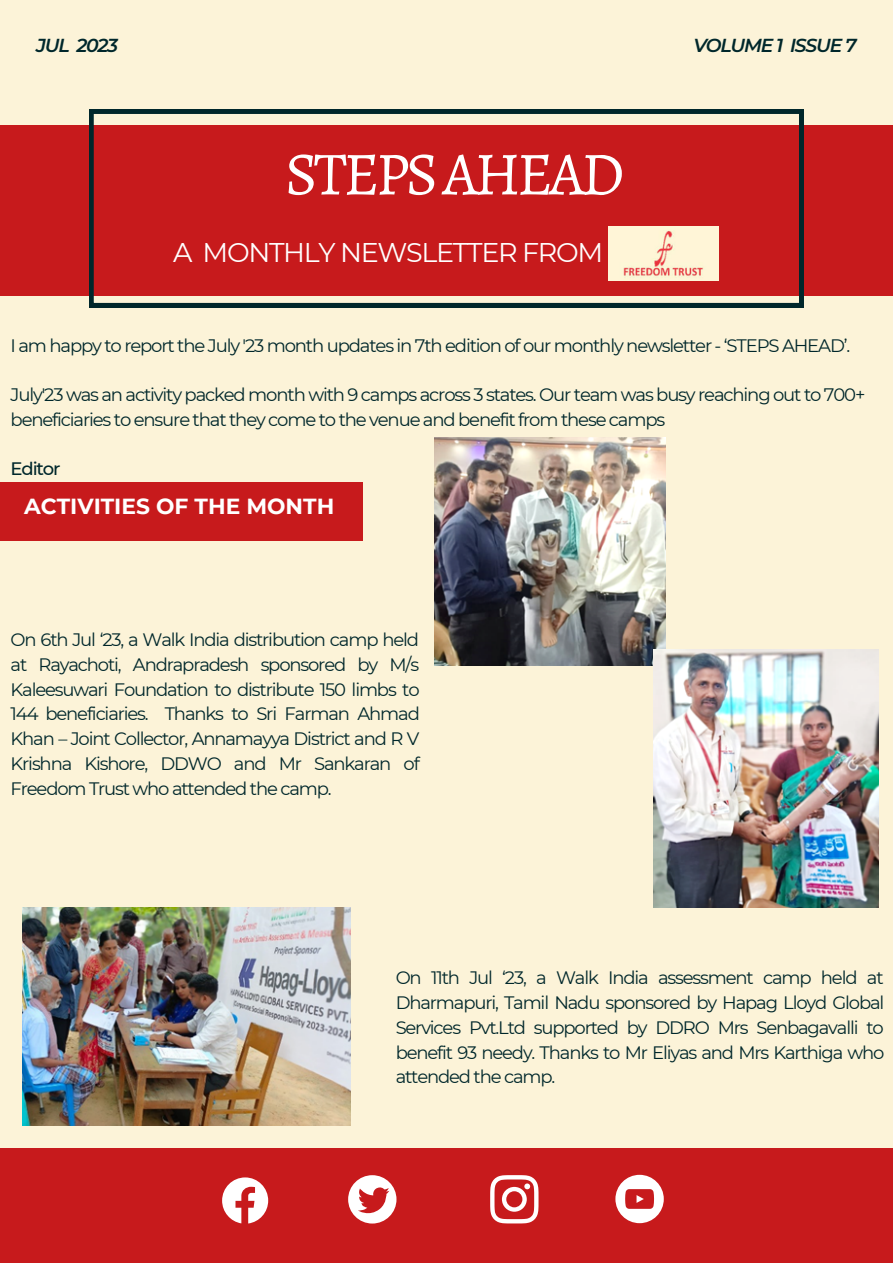
<style>
.page{position:relative;width:893px;height:1264px;background:#fff}
.page>*{position:absolute;margin:0;border:0;box-sizing:border-box;transform-origin:0 0}
.t1{font:61.35px "Alegreya";letter-spacing:-.065em;color:#fff}
.t2{font:27px "Montserrat";letter-spacing:-.05em;color:#fff}
.t3{font:700 21.75px "Montserrat";color:#fff}
.t4{font:italic 600 18.75px "Montserrat";letter-spacing:-.065em;color:#00272b}
.t5{font:18px/24.8px "Montserrat";letter-spacing:-.065em;color:#00272b;text-align:justify}
.t6{font:500 18px "Montserrat";letter-spacing:-.065em;color:#00272b}
</style>
<div class="page">
<div style="left:0;top:0;width:892px;height:1262px;background:#fcf3d8"></div>
<div style="left:0;top:125px;width:892px;height:170px;background:#c71a1c"></div>
<svg style="left:89px;top:109px;width:714px;height:198px"></svg>
<div style="left:0;top:1147px;width:892px;height:115px;background:#c71a1c"></div>
<svg style="left:222px;top:1177px;width:46px;height:46px"></svg>
<svg style="left:348px;top:1175px;width:48px;height:48px"></svg>
<svg style="left:490px;top:1175px;width:48px;height:48px"></svg>
<svg style="left:615px;top:1174px;width:48px;height:49px"></svg>
<img style="left:608px;top:227px;width:110px;height:54px">
<div style="left:0;top:482px;width:362px;height:59px;background:#c71a1c"></div>
<img style="left:434px;top:437px;width:231px;height:228px">
<img style="left:654px;top:649px;width:224px;height:258px">
<img style="left:23px;top:907px;width:327px;height:218px">
<p class="t4" style="left:36px;top:34px;width:83px">JUL 2023</p>
<p class="t1" style="left:285px;top:132px;width:341px">STEPSAHEAD</p>
<p class="t2" style="left:173px;top:236px;width:431px">A MONTHLY NEWSLETTER FROM</p>
<p class="t4" style="left:693px;top:34px;width:164px">VOLUME 1 ISSUE 7</p>
<p class="t5" style="left:11px;top:333px;width:841px">I am happy to report the July '23 month updates in 7th edition of our monthly newsletter - ‘STEPS AHEAD’.</p>
<p class="t5" style="left:11px;top:382px;width:856px">July'23 was an activity packed month with 9 camps across 3 states. Our team was busy reaching out to 700+ beneficiaries to ensure that they come to the venue and benefit from these camps</p>
<p class="t6" style="left:11px;top:458px;width:51px">Editor</p>
<p class="t3" style="left:24px;top:493px;width:311px">ACTIVITIES OF THE MONTH</p>
<p class="t5" style="left:11px;top:627px;width:411px">On 6th Jul ‘23, a Walk India distribution camp held at Rayachoti, Andrapradesh sponsored by M/s Kaleesuwari Foundation to distribute 150 limbs to 144 beneficiaries. Thanks to Sri Farman Ahmad Khan – Joint Collector, Annamayya District and R V Krishna Kishore, DDWO and Mr Sankaran of Freedom Trust who attended the camp.</p>
<p class="t5" style="left:395px;top:965px;width:490px">On 11th Jul ‘23, a Walk India assessment camp held at Dharmapuri, Tamil Nadu sponsored by Hapag Lloyd Global Services Pvt.Ltd supported by DDRO Mrs Senbagavalli to benefit 93 needy. Thanks to Mr Eliyas and Mrs Karthiga who attended the camp.</p>
</div>
